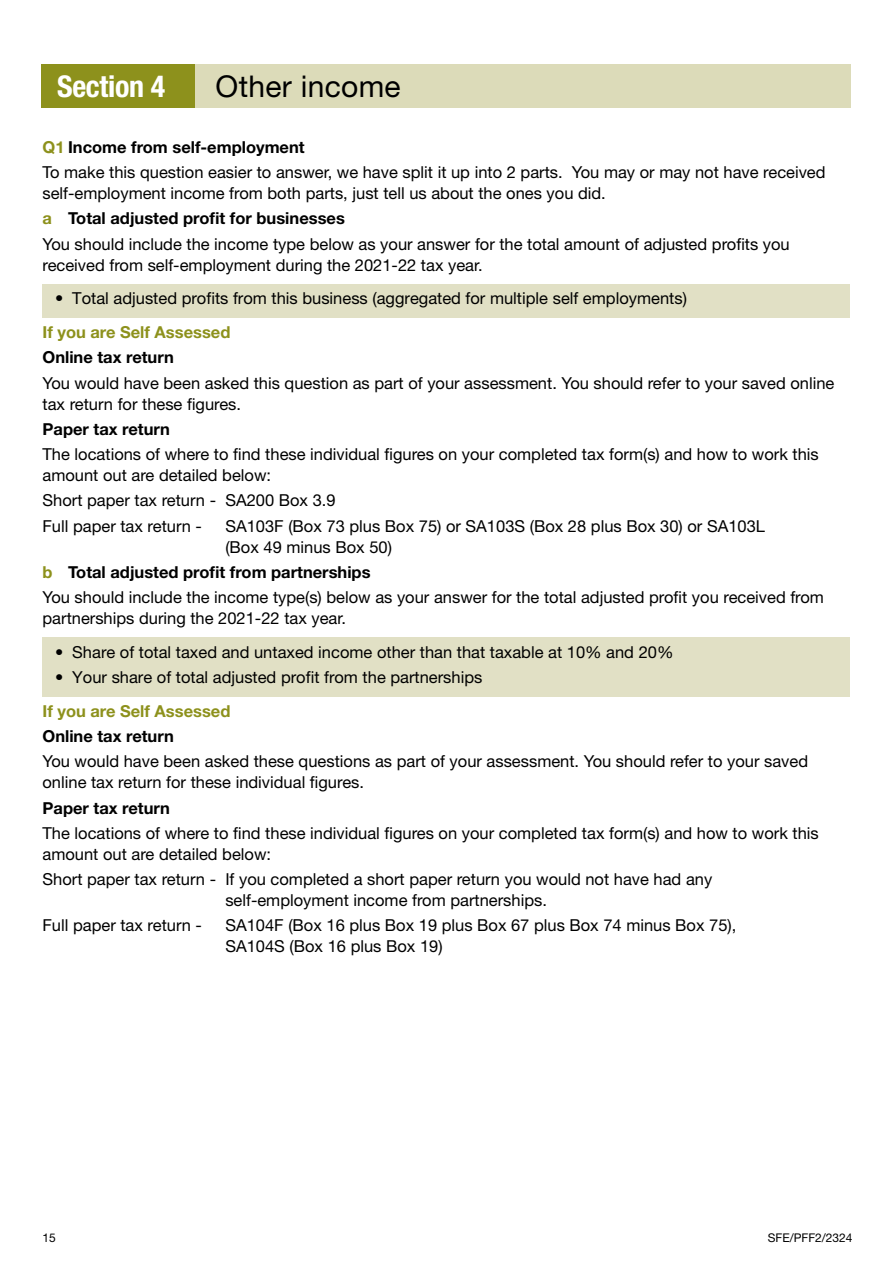
<style>
.page{position:relative;width:893px;height:1263px;background:#fff}
.page>*{position:absolute;margin:0;border:0;box-sizing:border-box;transform-origin:0 0}
.H2_-_Section_Title{font:30px "Helvetica Neue LT Std";letter-spacing:.01em;color:#000}
.H2_-_Section_Title-2{font:700 condensed 30px "Helvetica Neue LT Std";letter-spacing:-.01em;color:#fff}
.Body{font:16.5px/21px "Helvetica Neue LT Std";color:#000}
.Shaded_Bullet_List{font:16.5px "Helvetica Neue LT Std";color:#000}
.Body_Indent{font:700 16.5px "Helvetica Neue LT Std";color:#000}
.Body_Bold{font:700 16.5px "Helvetica Neue LT Std";color:#000}
.Body-2{font:700 16.5px "Helvetica Neue LT Std";color:#8d911c}
.t1{font:12px "Helvetica Neue LT Std";color:#000}
.s1{color:#8d911c}
</style>
<div class="page">
<div style="left:191px;top:64px;width:659px;height:44px;background:#dcdbb9"></div>
<div style="left:41px;top:64px;width:153px;height:44px;background:#8d911c"></div>
<div style="left:43px;top:284px;width:807px;height:33px;background:#e1e0c5"></div>
<div style="left:43px;top:637px;width:807px;height:34px;background:#e1e0c5"></div>
<div style="left:43px;top:663px;width:807px;height:33px;background:#e1e0c5"></div>
<h2 class="H2_-_Section_Title-2" style="left:57px;top:68px;width:110px">Section 4</h2>
<h2 class="H2_-_Section_Title" style="left:216px;top:69px;width:187px">Other income</h2>
<p class="Body_Indent" style="left:43px;top:137px;width:264px"><span class="s1">Q1</span> Income from self-employment</p>
<p class="Body" style="left:43px;top:161px;width:785px">To make this question easier to answer, we have split it up into 2 parts. You may or may not have received self-employment income from both parts, just tell us about the ones you did.</p>
<p class="Body_Indent" style="left:43px;top:208px;width:304px"><span class="s1">a</span> Total adjusted profit for businesses</p>
<p class="Body" style="left:43px;top:233px;width:749px">You should include the income type below as your answer for the total amount of adjusted profits you received from self-employment during the 2021-22 tax year.</p>
<p class="Shaded_Bullet_List" style="left:55px;top:289px;width:633px">• Total adjusted profits from this business (aggregated for multiple self employments)</p>
<p class="Body-2" style="left:43px;top:322px;width:189px">If you are Self Assessed</p>
<p class="Body_Bold" style="left:43px;top:347px;width:133px">Online tax return</p>
<p class="Body" style="left:43px;top:372px;width:793px">You would have been asked this question as part of your assessment. You should refer to your saved online tax return for these figures.</p>
<p class="Body_Bold" style="left:43px;top:419px;width:129px">Paper tax return</p>
<p class="Body" style="left:43px;top:443px;width:778px">The locations of where to find these individual figures on your completed tax form(s) and how to work this amount out are detailed below:</p>
<p class="Body" style="left:43px;top:490px;width:295px">Short paper tax return - SA200 Box 3.9</p>
<p class="Body" style="left:43px;top:515px;width:161px">Full paper tax return -</p>
<p class="Body" style="left:225px;top:515px;width:541px">SA103F (Box 73 plus Box 75) or SA103S (Box 28 plus Box 30) or SA103L (Box 49 minus Box 50)</p>
<p class="Body_Indent" style="left:43px;top:562px;width:329px"><span class="s1">b</span> Total adjusted profit from partnerships</p>
<p class="Body" style="left:43px;top:586px;width:783px">You should include the income type(s) below as your answer for the total adjusted profit you received from partnerships during the 2021-22 tax year.</p>
<p class="Shaded_Bullet_List" style="left:55px;top:642px;width:620px">• Share of total taxed and untaxed income other than that taxable at 10% and 20%</p>
<p class="Shaded_Bullet_List" style="left:55px;top:667px;width:429px">• Your share of total adjusted profit from the partnerships</p>
<p class="Body-2" style="left:43px;top:701px;width:189px">If you are Self Assessed</p>
<p class="Body_Bold" style="left:43px;top:726px;width:133px">Online tax return</p>
<p class="Body" style="left:43px;top:751px;width:767px">You would have been asked these questions as part of your assessment. You should refer to your saved online tax return for these individual figures.</p>
<p class="Body_Bold" style="left:43px;top:797px;width:129px">Paper tax return</p>
<p class="Body" style="left:43px;top:822px;width:778px">The locations of where to find these individual figures on your completed tax form(s) and how to work this amount out are detailed below:</p>
<p class="Body" style="left:225px;top:868px;width:488px;text-indent:-183px">Short paper tax return - If you completed a short paper return you would not have had any self-employment income from partnerships.</p>
<p class="Body" style="left:43px;top:915px;width:161px">Full paper tax return -</p>
<p class="Body" style="left:225px;top:915px;width:513px">SA104F (Box 16 plus Box 19 plus Box 67 plus Box 74 minus Box 75),<br>SA104S (Box 16 plus Box 19)</p>
<p class="t1" style="left:42px;top:1231px;width:15px">15</p>
<p class="t1" style="left:768px;top:1230px;width:86px">SFE/PFF2/2324</p>
</div>
